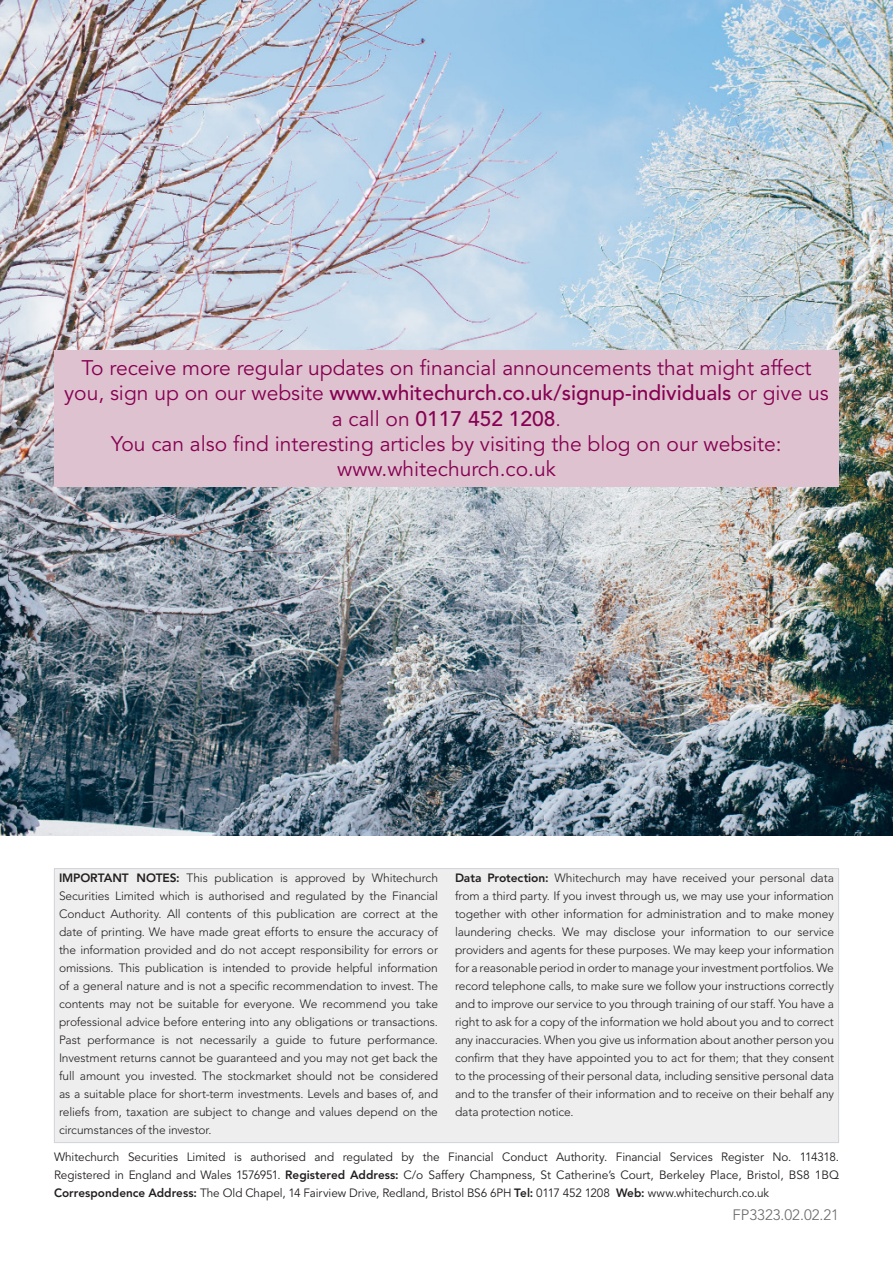
<style>
.page{position:relative;width:893px;height:1263px;background:#fff}
.page>*{position:absolute;margin:0;border:0;box-sizing:border-box;transform-origin:0 0}
.t1{font:21px/25.2px "Avenir LT Std";color:#860153;text-align:center}
.t2{font:300 15px "Avenir LT Std";color:#69696c}
.Subhead{font:300 12px/18px "Avenir LT Std";letter-spacing:-.01em;color:#231f20;text-align:justify}
.t3{font:12px/18px "Avenir LT Std";letter-spacing:-.005em;color:#231f20;text-align:justify}
.s1{font-weight:500}
.s2{font-weight:300}
.s3{font-weight:800}
</style>
<div class="page">
<img style="left:0;top:0;width:893px;height:836px">
<div style="left:54px;top:868px;width:785px;height:274px;background:#eeeeef"></div>
<div style="left:54px;top:351px;width:785px;height:136px;background:#dfc2cf"></div>
<p class="t1" style="left:64px;top:356px;width:766px">To receive more regular updates on financial announcements that might affect you, sign up on our website <span class="s1">www.whitechurch.co.uk/signup-individuals</span> or give us a call on <span class="s1">0117 452 1208</span><span class="s2">.</span></p>
<p class="t1" style="left:111px;top:432px;width:672px">You can also find interesting articles by visiting the blog on our website:</p>
<p class="t1" style="left:337px;top:457px;width:220px">www.whitechurch.co.uk</p>
<p class="Subhead" style="left:59px;top:869px;width:380px"><span class="s3">IMPORTANT NOTES:</span> This publication is approved by Whitechurch Securities Limited which is authorised and regulated by the Financial Conduct Authority. All contents of this publication are correct at the date of printing. We have made great efforts to ensure the accuracy of the information provided and do not accept responsibility for errors or omissions. This publication is intended to provide helpful information of a general nature and is not a specific recommendation to invest. The contents may not be suitable for everyone. We recommend you take professional advice before entering into any obligations or transactions.<br>Past performance is not necessarily a guide to future performance.<br>Investment returns cannot be guaranteed and you may not get back the full amount you invested. The stockmarket should not be considered as a suitable place for short-term investments. Levels and bases of, and reliefs from, taxation are subject to change and values depend on the circumstances of the investor.</p>
<p class="Subhead" style="left:455px;top:869px;width:380px"><span class="s3">Data Protection:</span> Whitechurch may have received your personal data from a third party. If you invest through us, we may use your information together with other information for administration and to make money laundering checks. We may disclose your information to our service providers and agents for these purposes. We may keep your information for a reasonable period in order to manage your investment portfolios. We record telephone calls, to make sure we follow your instructions correctly and to improve our service to you through training of our staff. You have a right to ask for a copy of the information we hold about you and to correct any inaccuracies. When you give us information about another person you confirm that they have appointed you to act for them; that they consent to the processing of their personal data, including sensitive personal data and to the transfer of their information and to receive on their behalf any data protection notice.</p>
<p class="t3" style="left:54px;top:1148px;width:786px">Whitechurch Securities Limited is authorised and regulated by the Financial Conduct Authority. Financial Services Register No. 114318.<br>Registered in England and Wales 1576951. <span class="s3">Registered Address:</span> C/o Saffery Champness, St Catherine’s Court, Berkeley Place, Bristol, BS8 1BQ <span class="s3">Correspondence Address:</span> The Old Chapel, 14 Fairview Drive, Redland, Bristol BS6 6PH <span class="s3">Tel:</span> 0117 452 1208 <span class="s3">Web:</span> www.whitechurch.co.uk</p>
<p class="t2" style="left:732px;top:1206px;width:108px">FP3323.02.02.21</p>
</div>
